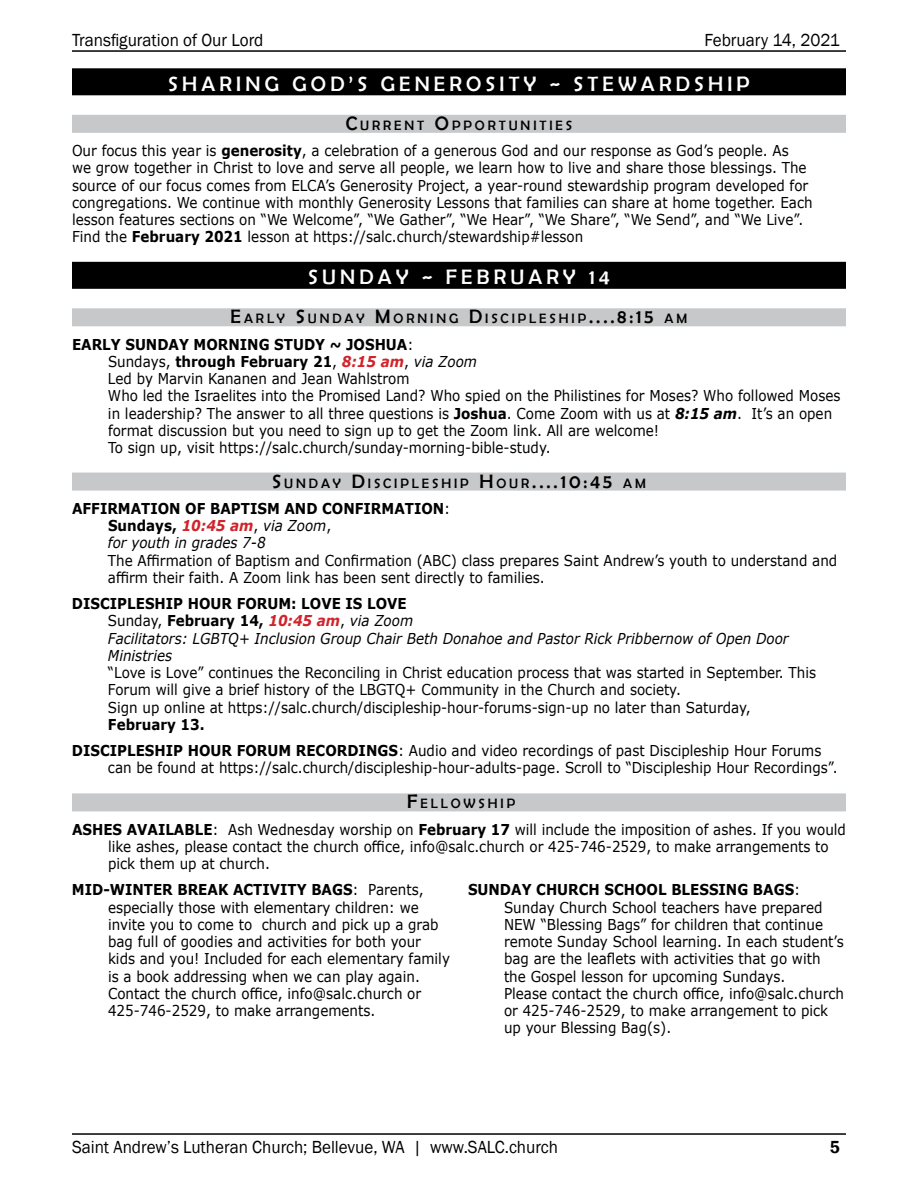
<style>
.page{position:relative;width:918px;height:1188px;background:#fff}
.page>*{position:absolute;margin:0;border:0;box-sizing:border-box;transform-origin:0 0}
.t1{font:21px "Berlin Sans FB";letter-spacing:.2em;color:#fff}
.t2{font:18px "Franklin Gothic";color:#000;scale:.95 1}
.t3{font:600 18px "Franklin Gothic";color:#000;scale:.95 1}
.t4{font:15px/17.2px "Verdana";color:#000;scale:.9 1}
.t5{font:italic 15px/17.2px "Verdana";color:#000;scale:.9 1}
.t6{font:700 15px/17.2px "Verdana";color:#000;scale:.9 1}
.t7{font:13.65px "Berlin Sans FB";letter-spacing:.215em;color:#000}
.s1{font-size:19.5px}
.s2{font-weight:700}
.s3{font-weight:700;font-style:italic;color:#d2232a}
.s4{font-style:italic}
.s5{font-weight:700;font-style:italic}
.s6{font-weight:400}
.s7{font-style:italic;color:#d2232a}
.s8{font-weight:400;font-style:italic}
.s9{font-weight:700;font-style:normal}
.s10{font-style:normal}
.s11{font-weight:700;color:#d2232a}
</style>
<div class="page">
<hr style="left:72px;top:1133px;width:774px;height:2px;background:#000">
<hr style="left:72px;top:50px;width:774px;height:2px;background:#000">
<div style="left:72px;top:68px;width:774px;height:27px;background:#000"></div>
<div style="left:72px;top:115px;width:774px;height:18px;background:#c7c8ca"></div>
<div style="left:72px;top:262px;width:774px;height:27px;background:#000"></div>
<div style="left:72px;top:308px;width:774px;height:18px;background:#c7c8ca"></div>
<div style="left:72px;top:473px;width:774px;height:18px;background:#c7c8ca"></div>
<div style="left:72px;top:793px;width:774px;height:18px;background:#c7c8ca"></div>
<p class="t2" style="left:72px;top:29px;width:203px">Transfiguration of Our Lord</p>
<p class="t2" style="left:705px;top:29px;width:144px">February 14, 2021</p>
<h1 class="t1" style="left:168px;top:72px;width:583px">SHARING GOD’S GENEROSITY ~ STEWARDSHIP</h1>
<p class="t7" style="left:346px;top:118px;width:228px"><span class="s1">C</span>URRENT <span class="s1">O</span>PPORTUNITIES</p>
<p class="t4" style="left:72px;top:142px;width:824px">Our focus this year is <span class="s2">generosity</span>, a celebration of a generous God and our response as God’s people. As<br>we grow together in Christ to love and serve all people, we learn how to live and share those blessings. The source of our focus comes from ELCA’s Generosity Project, a year-round stewardship program developed for congregations. We continue with monthly Generosity Lessons that families can share at home together. Each lesson features sections on “We Welcome”, “We Gather”, “We Hear”, “We Share”, “We Send”, and “We Live”.<br>Find the <span class="s2">February 2021</span> lesson at https://salc.church/stewardship#lesson</p>
<h1 class="t1" style="left:308px;top:265px;width:303px">SUNDAY ~ FEBRUARY 14</h1>
<p class="t7" style="left:231px;top:311px;width:457px"><span class="s1">E</span>ARLY <span class="s1">S</span> UNDAY <span class="s1">M</span>ORNING <span class="s1">D</span>ISCIPLESHIP<span class="s1">....8:15</span> AM</p>
<p class="t4" style="left:108px;top:335px;width:815px;text-indent:-36px"><span class="s2">EARLY SUNDAY MORNING STUDY ~ JOSHUA</span>:<br>Sundays, <span class="s2">through February 21</span>, <span class="s3">8:15 am</span>, <span class="s4">via Zoom<br></span>Led by Marvin Kananen and Jean Wahlstrom<br>Who led the Israelites into the Promised Land? Who spied on the Philistines for Moses? Who followed Moses in leadership? The answer to all three questions is <span class="s2">Joshua</span>. Come Zoom with us at <span class="s5">8:15 am</span>. It’s an open format discussion but you need to sign up to get the Zoom link. All are welcome!<br>To sign up, visit https://salc.church/sunday-morning-bible-study.</p>
<p class="t7" style="left:272px;top:475px;width:374px"><span class="s1">S</span> UNDAY <span class="s1">D</span>ISCIPLESHIP <span class="s1">H</span> OUR<span class="s1">....10:45</span> AM</p>
<p class="t6" style="left:108px;top:499px;width:382px;text-indent:-36px">AFFIRMATION OF BAPTISM AND CONFIRMATION<span class="s6">:<br></span>Sundays, <span class="s7">10:45 am</span><span class="s6">,</span> <span class="s8">via Zoom</span><span class="s6">,<br></span><span class="s8">for youth in grades 7-8</span></p>
<p class="t4" style="left:108px;top:551px;width:812px">The Affirmation of Baptism and Confirmation (ABC) class prepares Saint Andrew’s youth to understand and affirm their faith. A Zoom link has been sent directly to families.</p>
<p class="t5" style="left:108px;top:595px;width:758px;text-indent:-36px"><span class="s9">DISCIPLESHIP HOUR FORUM: LOVE IS LOVE<br></span><span class="s10">Sunday,</span> <span class="s9">February 14,</span> <span class="s11">10:45 am</span><span class="s10">,</span> via Zoom<br>Facilitators: LGBTQ+ Inclusion Group Chair Beth Donahoe and Pastor Rick Pribbernow of Open Door Ministries</p>
<p class="t4" style="left:108px;top:664px;width:788px">“Love is Love” continues the Reconciling in Christ education process that was started in September. This<br>Forum will give a brief history of the LBGTQ+ Community in the Church and society.<br>Sign up online at https://salc.church/discipleship-hour-forums-sign-up no later than Saturday,</p>
<p class="t4" style="left:72px;top:711px;width:834px;line-height:26.2px;text-indent:36px"><span class="s2">February 13.<br>DISCIPLESHIP HOUR FORUM RECORDINGS</span>: Audio and video recordings of past Discipleship Hour Forums</p>
<p class="t4" style="left:108px;top:759px;width:812px">can be found at https://salc.church/discipleship-hour-adults-page. Scroll to “Discipleship Hour Recordings”.</p>
<p class="t7" style="left:407px;top:796px;width:110px"><span class="s1">F</span>ELLOWSHIP</p>
<p class="t4" style="left:108px;top:820px;width:821px;text-indent:-36px"><span class="s2">ASHES AVAILABLE</span>: Ash Wednesday worship on <span class="s2">February 17</span> will include the imposition of ashes. If you would like ashes, please contact the church office, info@salc.church or 425-746-2529, to make arrangements to pick them up at church.</p>
<p class="t4" style="left:108px;top:881px;width:382px;text-indent:-36px"><span class="s2">MID-WINTER BREAK ACTIVITY BAGS</span>: Parents, especially those with elementary children: we invite you to come to church and pick up a grab bag full of goodies and activities for both your kids and you! Included for each elementary family is a book addressing when we can play again.<br>Contact the church office, info@salc.church or 425-746-2529, to make arrangements.</p>
<p class="t4" style="left:504px;top:881px;width:379px;text-indent:-36px"><span class="s2">SUNDAY CHURCH SCHOOL BLESSING BAGS</span>:<br>Sunday Church School teachers have prepared NEW “Blessing Bags” for children that continue remote Sunday School learning. In each student’s bag are the leaflets with activities that go with the Gospel lesson for upcoming Sundays.<br>Please contact the church office, info@salc.church or 425-746-2529, to make arrangement to pick up your Blessing Bag(s).</p>
<p class="t2" style="left:72px;top:1136px;width:513px">Saint Andrew’s Lutheran Church; Bellevue, WA | www.SALC.church</p>
<p class="t3" style="left:830px;top:1136px;width:12px">5</p>
</div>
